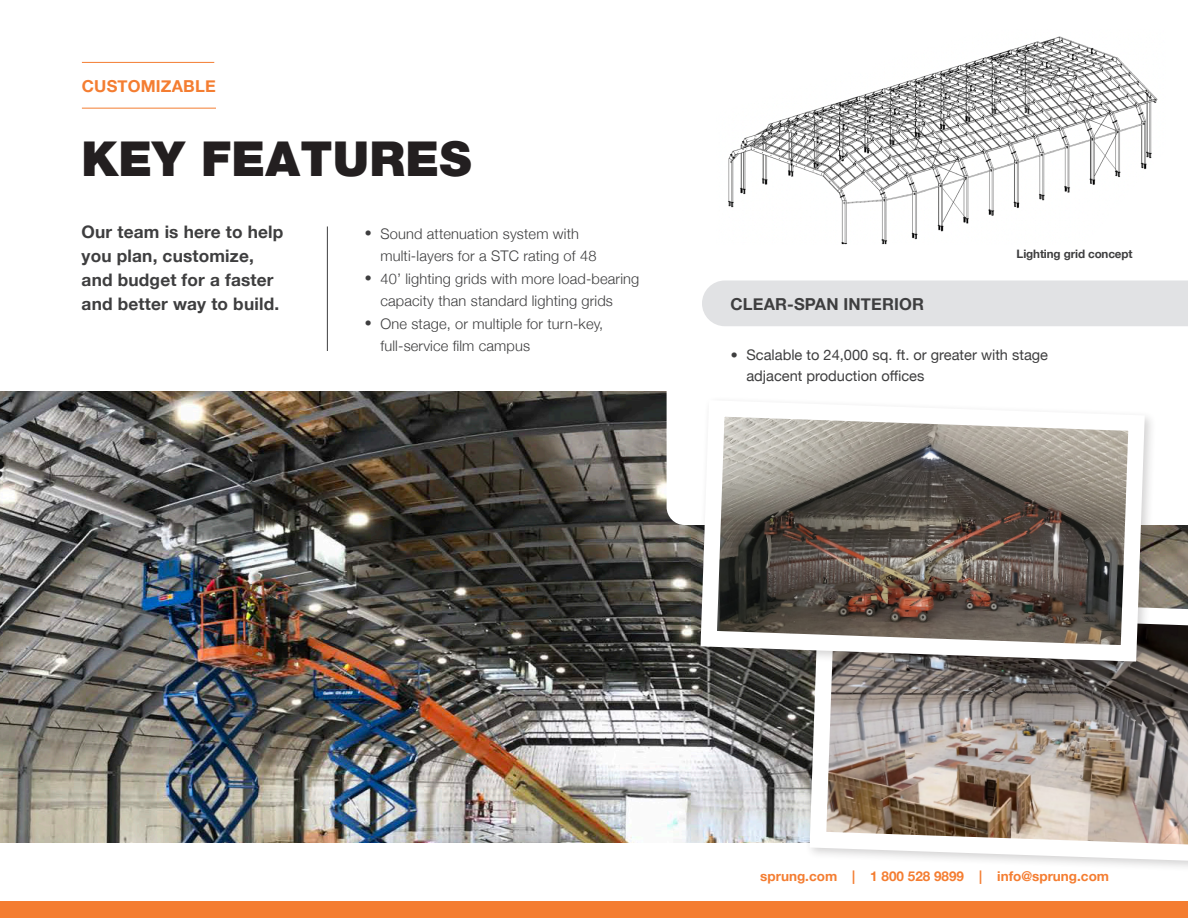
<style>
.page{position:relative;width:1188px;height:918px;background:#fff}
.page>*{position:absolute;margin:0;border:0;box-sizing:border-box;transform-origin:0 0}
.t1{font:900 48px "Helvetica Neue LT";letter-spacing:.005em;color:#231f20}
.t2{font:700 17.25px/24px "Helvetica Neue";letter-spacing:.01em;color:#3e3e3f}
.t3{font:700 16.5px "Helvetica Neue";letter-spacing:.01em;color:#3e3e3f}
.t4{font:700 16.5px "Helvetica Neue";letter-spacing:.01em;color:#f47d31}
.t5{font:300 14.7px/22.5px "Helvetica Neue";letter-spacing:.01em;color:#3e3e3f}
.t6{font:14.7px/21px "Helvetica Neue";color:#3e3e3f}
.t7{font:700 13.5px "Helvetica Neue";color:#f47d31}
.t8{font:700 11.7px "Helvetica Neue";letter-spacing:-.01em;color:#3e3e3f}
.s1{font-size:12px}
.s2{font-weight:300;font-size:12px}
</style>
<div class="page">
<img style="left:0;top:392px;width:1188px;height:450px">
<svg style="left:667px;top:392px;width:521px;height:133px"></svg>
<hr style="left:82px;top:62px;width:132px;height:1px;background:#f47d31">
<hr style="left:82px;top:108px;width:134px;height:1px;background:#f47d31">
<div style="left:702px;top:280px;width:486px;height:46px;background:#e1e2e4"></div>
<div style="left:0;top:901px;width:1188px;height:17px;background:#f47d31"></div>
<hr style="left:327px;top:226px;width:1px;height:125px;background:#3e3e3f">
<img style="left:801px;top:588px;width:387px;height:279px">
<svg style="left:728px;top:36px;width:430px;height:209px"></svg>
<svg style="left:692px;top:392px;width:461px;height:278px"></svg>
<p class="t4" style="left:82px;top:74px;width:135px">CUSTOMIZABLE</p>
<p class="t1" style="left:81px;top:130px;width:392px">KEY FEATURES</p>
<p class="t2" style="left:82px;top:220px;width:203px">Our team is here to help you plan, customize, and budget for a faster and better way to build.</p>
<p class="t5" style="left:380px;top:221px;width:218px;text-indent:-16px"><span class="s1">●</span> Sound attenuation system with multi-layers for a STC rating of 48</p>
<p class="t5" style="left:380px;top:266px;width:260px;text-indent:-16px"><span class="s1">●</span> 40’ lighting grids with more load-bearing capacity than standard lighting grids</p>
<p class="t5" style="left:380px;top:311px;width:224px;text-indent:-16px"><span class="s1">●</span> One stage, or multiple for turn-key, full-service film campus</p>
<p class="t8" style="left:1017px;top:244px;width:118px">Lighting grid concept</p>
<p class="t3" style="left:730px;top:291px;width:195px">CLEAR-SPAN INTERIOR</p>
<p class="t6" style="left:746px;top:345px;width:303px;text-indent:-16px"><span class="s2">●</span> Scalable to 24,000 sq. ft. or greater with stage adjacent production offices</p>
<p class="t7" style="left:760px;top:866px;width:350px">sprung.com | 1 800 528 9899 | info@sprung.com</p>
</div>
